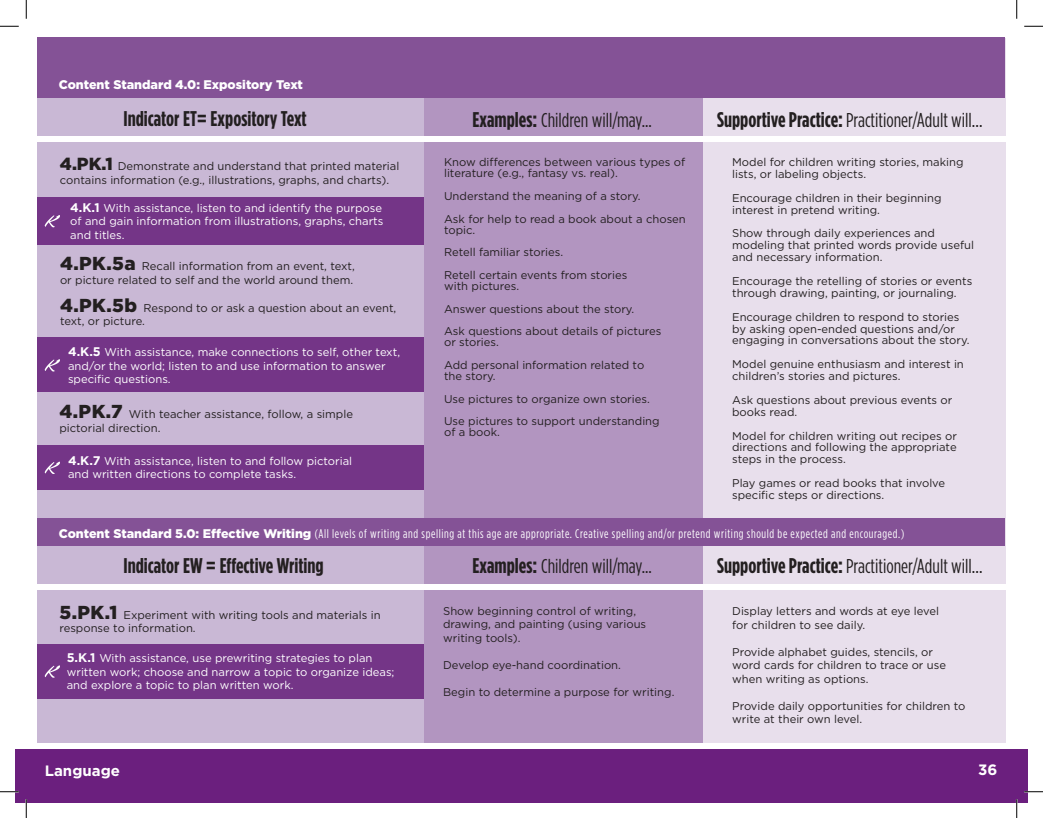
<style>
.page{position:relative;width:1043px;height:818px;background:#fff}
.page>*{position:absolute;margin:0;border:0;box-sizing:border-box;transform-origin:0 0}
.t1{font:700 condensed 21.25px "Gotham HTF";color:#231f20}
.t2{font:condensed 20px "Gotham HTF";color:#231f20}
.t3{font:700 15px "Gotham HTF";color:#fff}
.t4{font:condensed 12.5px "Gotham HTF";letter-spacing:.05em;color:#fff}
.t5{font:900 12.5px "Gotham HTF";color:#fff}
.t6{font:11.25px/11.9px "Gotham HTF";color:#231f20}
.t7{font:11.25px/13.5px "Gotham HTF";color:#fff}
.s1{font-weight:900;font-size:17.5px}
.s2{font-weight:700;font-size:12.5px}
.s3{font-weight:900;font-size:18.75px}
.s4{font-weight:700;font-size:21.25px}
.s5{font-weight:900;font-stretch:normal}
</style>
<div class="page">
<div style="left:15px;top:749px;width:1013px;height:53px;background:#6b1f7e"></div>
<div style="left:38px;top:38px;width:393px;height:704px;background:#c9b8d5"></div>
<div style="left:424px;top:38px;width:280px;height:704px;background:#b295c0"></div>
<div style="left:703px;top:38px;width:302px;height:704px;background:#e8dfec"></div>
<div style="left:38px;top:38px;width:967px;height:60px;background:#845296"></div>
<div style="left:38px;top:517px;width:967px;height:28px;background:#845296"></div>
<div style="left:38px;top:197px;width:386px;height:48px;background:#743587"></div>
<div style="left:38px;top:337px;width:386px;height:54px;background:#743587"></div>
<div style="left:38px;top:445px;width:386px;height:44px;background:#743587"></div>
<div style="left:38px;top:645px;width:386px;height:54px;background:#743587"></div>
<svg style="left:45px;top:215px;width:15px;height:12px"></svg>
<svg style="left:45px;top:359px;width:15px;height:12px"></svg>
<svg style="left:45px;top:461px;width:15px;height:13px"></svg>
<svg style="left:45px;top:665px;width:15px;height:12px"></svg>
<div style="left:30px;top:137px;width:980px;height:5px;background:#fff"></div>
<div style="left:30px;top:584px;width:980px;height:5px;background:#fff"></div>
<svg style="left:0;top:25px;width:19px;height:2px"></svg>
<svg style="left:1024px;top:25px;width:18px;height:2px"></svg>
<svg style="left:0;top:790px;width:19px;height:2px"></svg>
<svg style="left:1024px;top:790px;width:18px;height:2px"></svg>
<svg style="left:25px;top:0;width:2px;height:19px"></svg>
<svg style="left:25px;top:799px;width:2px;height:19px"></svg>
<svg style="left:1016px;top:0;width:1px;height:19px"></svg>
<svg style="left:1015px;top:799px;width:2px;height:19px"></svg>
<p class="t5" style="left:59px;top:77px;width:246px">Content Standard 4.0: Expository Text</p>
<h1 class="t1" style="left:123px;top:107px;width:185px">Indicator ET= Expository Text</h1>
<p class="t6" style="left:60px;top:159px;width:341px;line-height:13.5px"><span class="s1">4.PK.1</span> Demonstrate and understand that printed material contains information (e.g., illustrations, graphs, and charts).</p>
<p class="t7" style="left:70px;top:201px;width:315px"><span class="s2">4.K.1</span> With assistance, listen to and identify the purpose of and gain information from illustrations, graphs, charts and titles.</p>
<p class="t6" style="left:60px;top:259px;width:296px;line-height:13.5px"><span class="s3">4.PK.5a</span> Recall information from an event, text, or picture related to self and the world around them.</p>
<p class="t6" style="left:60px;top:301px;width:338px;line-height:13.5px"><span class="s3">4.PK.5b</span> Respond to or ask a question about an event, text, or picture.</p>
<p class="t7" style="left:68px;top:345px;width:333px"><span class="s2">4.K.5</span> With assistance, make connections to self, other text, and/or the world; listen to and use information to answer specific questions.</p>
<p class="t6" style="left:59px;top:407px;width:295px;line-height:13.5px"><span class="s3">4.PK.7</span> With teacher assistance, follow, a simple pictorial direction.</p>
<p class="t7" style="left:68px;top:454px;width:285px"><span class="s2">4.K.7</span> With assistance, listen to and follow pictorial and written directions to complete tasks.</p>
<h2 class="t2" style="left:472px;top:109px;width:181px"><span class="s4">Examples:</span> Children will/may...</h2>
<p class="t6" style="left:444px;top:156px;width:243px;line-height:11.2px">Know differences between various types of literature (e.g., fantasy vs. real).</p>
<p class="t6" style="left:444px;top:184px;width:243px;line-height:22.5px">Understand the meaning of a story.<br>Ask for help to read a book about a chosen</p>
<p class="t6" style="left:444px;top:218px;width:185px;line-height:22.5px">topic.<br>Retell familiar stories.<br>Retell certain events from stories</p>
<p class="t6" style="left:444px;top:274px;width:219px;line-height:22.5px">with pictures.<br>Answer questions about the story.<br>Ask questions about details of pictures</p>
<p class="t6" style="left:444px;top:331px;width:202px;line-height:22.5px">or stories.<br>Add personal information related to</p>
<p class="t6" style="left:444px;top:364px;width:217px;line-height:22.5px">the story.<br>Use pictures to organize own stories.<br>Use pictures to support understanding</p>
<p class="t6" style="left:444px;top:426px;width:57px">of a book.</p>
<h2 class="t2" style="left:717px;top:109px;width:267px"><span class="s4">Supportive Practice:</span> Practitioner/Adult will…</h2>
<p class="t6" style="left:732px;top:156px;width:233px">Model for children writing stories, making lists, or labeling objects.</p>
<p class="t6" style="left:732px;top:192px;width:211px">Encourage children in their beginning interest in pretend writing.</p>
<p class="t6" style="left:732px;top:227px;width:243px">Show through daily experiences and modeling that printed words provide useful and necessary information.</p>
<p class="t6" style="left:732px;top:275px;width:242px">Encourage the retelling of stories or events through drawing, painting, or journaling.</p>
<p class="t6" style="left:732px;top:310px;width:239px">Encourage children to respond to stories by asking open-ended questions and/or engaging in conversations about the story.</p>
<p class="t6" style="left:732px;top:358px;width:233px">Model genuine enthusiasm and interest in children’s stories and pictures.</p>
<p class="t6" style="left:732px;top:394px;width:222px">Ask questions about previous events or books read.</p>
<p class="t6" style="left:732px;top:429px;width:226px;text-align:justify">Model for children writing out recipes or directions and following the appropriate steps in the process.</p>
<p class="t6" style="left:732px;top:477px;width:214px">Play games or read books that involve specific steps or directions.</p>
<p class="t4" style="left:59px;top:526px;width:847px"><span class="s5">Content Standard 5.0: Effective Writing</span> (All levels of writing and spelling at this age are appropriate. Creative spelling and/or pretend writing should be expected and encouraged.)</p>
<h1 class="t1" style="left:123px;top:554px;width:202px">Indicator EW = Effective Writing</h1>
<h2 class="t2" style="left:472px;top:555px;width:181px"><span class="s4">Examples:</span> Children will/may...</h2>
<h2 class="t2" style="left:717px;top:555px;width:267px"><span class="s4">Supportive Practice:</span> Practitioner/Adult will…</h2>
<p class="t6" style="left:59px;top:608px;width:323px;line-height:13.5px"><span class="s3">5.PK.1</span> Experiment with writing tools and materials in response to information.</p>
<p class="t7" style="left:67px;top:651px;width:329px"><span class="s2">5.K.1</span> With assistance, use prewriting strategies to plan written work; choose and narrow a topic to organize ideas; and explore a topic to plan written work.</p>
<p class="t6" style="left:443px;top:603px;width:204px;line-height:13.5px">Show beginning control of writing, drawing, and painting (using various writing tools).</p>
<p class="t6" style="left:443px;top:658px;width:179px">Develop eye-hand coordination.</p>
<p class="t6" style="left:443px;top:685px;width:233px">Begin to determine a purpose for writing.</p>
<p class="t6" style="left:732px;top:604px;width:208px;line-height:13.5px">Display letters and words at eye level for children to see daily.</p>
<p class="t6" style="left:732px;top:644px;width:215px;line-height:13.5px">Provide alphabet guides, stencils, or word cards for children to trace or use when writing as options.</p>
<p class="t6" style="left:732px;top:698px;width:235px;line-height:13.5px">Provide daily opportunities for children to write at their own level.</p>
<h3 class="t3" style="left:45px;top:762px;width:77px">Language</h3>
<h3 class="t3" style="left:978px;top:761px;width:21px">36</h3>
</div>
